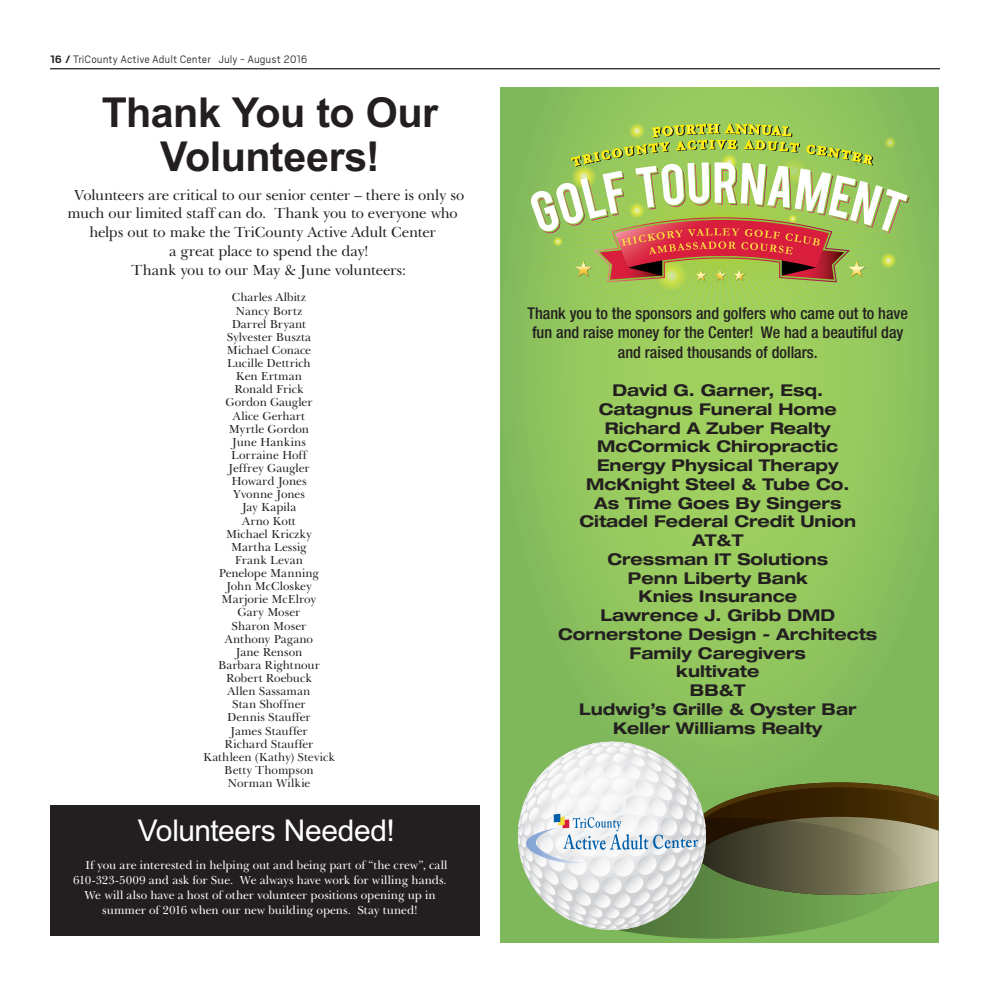
<style>
.page{position:relative;width:990px;height:990px;background:#fff}
.page>*{position:absolute;margin:0;border:0;box-sizing:border-box;transform-origin:0 0}
.TX_Body{font:700 41.25px "Arial";letter-spacing:-.01em;color:#231f20}
.TX_Body-2{font:30px "Arial";letter-spacing:-.015em;color:#fff}
.t1{font:700 expanded 16.25px/18.8px "Helvetica Neue";color:#231f20;text-align:center}
.t2{font:500 condensed 16.25px/19.5px "Helvetica Neue";color:#231f20;text-align:center}
.TX_Body-3{font:15px/18.8px "Baskerville BT";letter-spacing:-.015em;color:#231f20;text-align:center}
.TX_Body-4{font:12px "Baskerville BT";letter-spacing:-.005em;color:#231f20}
.TX_Body-5{font:12px "Baskerville BT";letter-spacing:-.01em;color:#fff}
.TX_Body-6{font:300 12px "Cub Scout";color:#231f20}
.s1{font-weight:700}
</style>
<div class="page">
<hr style="left:50px;top:68px;width:890px;height:1px;background:#231f20">
<svg style="left:500px;top:88px;width:439px;height:854px;background:#8fc35d"></svg>
<svg style="left:518px;top:114px;width:405px;height:246px;background:#96c85c"></svg>
<svg style="left:535px;top:930px;width:374px;height:9px;background:#73a652"></svg>
<svg style="left:518px;top:742px;width:421px;height:188px"></svg>
<svg style="left:655px;top:259px;width:32px;height:33px"></svg>
<svg style="left:531px;top:88px;width:378px;height:194px;background:#aab664"></svg>
<div style="left:50px;top:805px;width:430px;height:131px;background:#231f20"></div>
<p class="TX_Body-6" style="left:50px;top:51px;width:259px"><span class="s1">16 /</span> TriCounty Active Adult Center July - August 2016</p>
<p class="TX_Body" style="left:102px;top:88px;width:338px">Thank You to Our</p>
<p class="TX_Body" style="left:160px;top:132px;width:221px">Volunteers!</p>
<p class="TX_Body-3" style="left:68px;top:185px;width:398px">Volunteers are critical to our senior center – there is only so much our limited staff can do. Thank you to everyone who helps out to make the TriCounty Active Adult Center</p>
<p class="TX_Body-3" style="left:169px;top:241px;width:201px">a great place to spend the day!</p>
<p class="TX_Body-3" style="left:132px;top:260px;width:276px">Thank you to our May &amp; June volunteers:</p>
<p class="TX_Body-4" style="left:232px;top:290px;width:76px">Charles Albitz</p>
<p class="TX_Body-4" style="left:236px;top:303px;width:68px">Nancy Bortz</p>
<p class="TX_Body-4" style="left:232px;top:316px;width:76px">Darrel Bryant</p>
<p class="TX_Body-4" style="left:227px;top:330px;width:86px">Sylvester Buszta</p>
<p class="TX_Body-4" style="left:227px;top:343px;width:86px">Michael Conace</p>
<p class="TX_Body-4" style="left:227px;top:356px;width:85px">Lucille Dettrich</p>
<p class="TX_Body-4" style="left:236px;top:369px;width:68px">Ken Ertman</p>
<p class="TX_Body-4" style="left:234px;top:382px;width:71px">Ronald Frick</p>
<p class="TX_Body-4" style="left:225px;top:395px;width:89px">Gordon Gaugler</p>
<p class="TX_Body-4" style="left:233px;top:408px;width:74px">Alice Gerhart</p>
<p class="TX_Body-4" style="left:229px;top:421px;width:82px">Myrtle Gordon</p>
<p class="TX_Body-4" style="left:232px;top:435px;width:76px">June Hankins</p>
<p class="TX_Body-4" style="left:231px;top:448px;width:77px">Lorraine Hoff</p>
<p class="TX_Body-4" style="left:228px;top:461px;width:83px">Jeffrey Gaugler</p>
<p class="TX_Body-4" style="left:231px;top:474px;width:77px">Howard Jones</p>
<p class="TX_Body-4" style="left:233px;top:487px;width:74px">Yvonne Jones</p>
<p class="TX_Body-4" style="left:242px;top:500px;width:56px">Jay Kapila</p>
<p class="TX_Body-4" style="left:242px;top:513px;width:55px">Arno Kott</p>
<p class="TX_Body-4" style="left:226px;top:526px;width:87px">Michael Kriczky</p>
<p class="TX_Body-4" style="left:231px;top:540px;width:77px">Martha Lessig</p>
<p class="TX_Body-4" style="left:235px;top:553px;width:70px">Frank Levan</p>
<p class="TX_Body-4" style="left:219px;top:566px;width:102px">Penelope Manning</p>
<p class="TX_Body-4" style="left:226px;top:579px;width:87px">John McCloskey</p>
<p class="TX_Body-4" style="left:222px;top:592px;width:96px">Marjorie McElroy</p>
<p class="TX_Body-4" style="left:238px;top:605px;width:64px">Gary Moser</p>
<p class="TX_Body-4" style="left:232px;top:618px;width:76px">Sharon Moser</p>
<p class="TX_Body-4" style="left:225px;top:631px;width:90px">Anthony Pagano</p>
<p class="TX_Body-4" style="left:236px;top:645px;width:68px">Jane Renson</p>
<p class="TX_Body-4" style="left:218px;top:658px;width:103px">Barbara Rightnour</p>
<p class="TX_Body-4" style="left:226px;top:671px;width:87px">Robert Roebuck</p>
<p class="TX_Body-4" style="left:227px;top:684px;width:85px">Allen Sassaman</p>
<p class="TX_Body-4" style="left:232px;top:697px;width:75px">Stan Shoffner</p>
<p class="TX_Body-4" style="left:227px;top:710px;width:85px">Dennis Stauffer</p>
<p class="TX_Body-4" style="left:230px;top:723px;width:79px">James Stauffer</p>
<p class="TX_Body-4" style="left:225px;top:736px;width:90px">Richard Stauffer</p>
<p class="TX_Body-4" style="left:203px;top:750px;width:133px">Kathleen (Kathy) Stevick</p>
<p class="TX_Body-4" style="left:224px;top:763px;width:91px">Betty Thompson</p>
<p class="TX_Body-4" style="left:228px;top:776px;width:85px">Norman Wilkie</p>
<p class="TX_Body-2" style="left:138px;top:813px;width:258px">Volunteers Needed!</p>
<p class="TX_Body-5" style="left:85px;top:858px;width:364px">If you are interested in helping out and being part of “the crew”, call</p>
<p class="TX_Body-5" style="left:73px;top:873px;width:375px">610-323-5009 and ask for Sue. We always have work for willing hands.</p>
<p class="TX_Body-5" style="left:84px;top:888px;width:353px">We will also have a host of other volunteer positions opening up in</p>
<p class="TX_Body-5" style="left:102px;top:903px;width:317px">summer of 2016 when our new building opens. Stay tuned!</p>
<p class="t2" style="left:528px;top:303px;width:382px">Thank you to the sponsors and golfers who came out to have fun and raise money for the Center! We had a beautiful day and raised thousands of dollars.</p>
<p class="t1" style="left:558px;top:383px;width:321px">David G. Garner, Esq.<br>Catagnus Funeral Home<br>Richard A Zuber Realty<br>McCormick Chiropractic<br>Energy Physical Therapy<br>McKnight Steel &amp; Tube Co.<br>As Time Goes By Singers<br>Citadel Federal Credit Union<br>AT&amp;T<br>Cressman IT Solutions<br>Penn Liberty Bank<br>Knies Insurance<br>Lawrence J. Gribb DMD<br>Cornerstone Design - Architects<br>Family Caregivers<br>kultivate<br>BB&amp;T<br>Ludwig’s Grille &amp; Oyster Bar<br>Keller Williams Realty</p>
</div>
